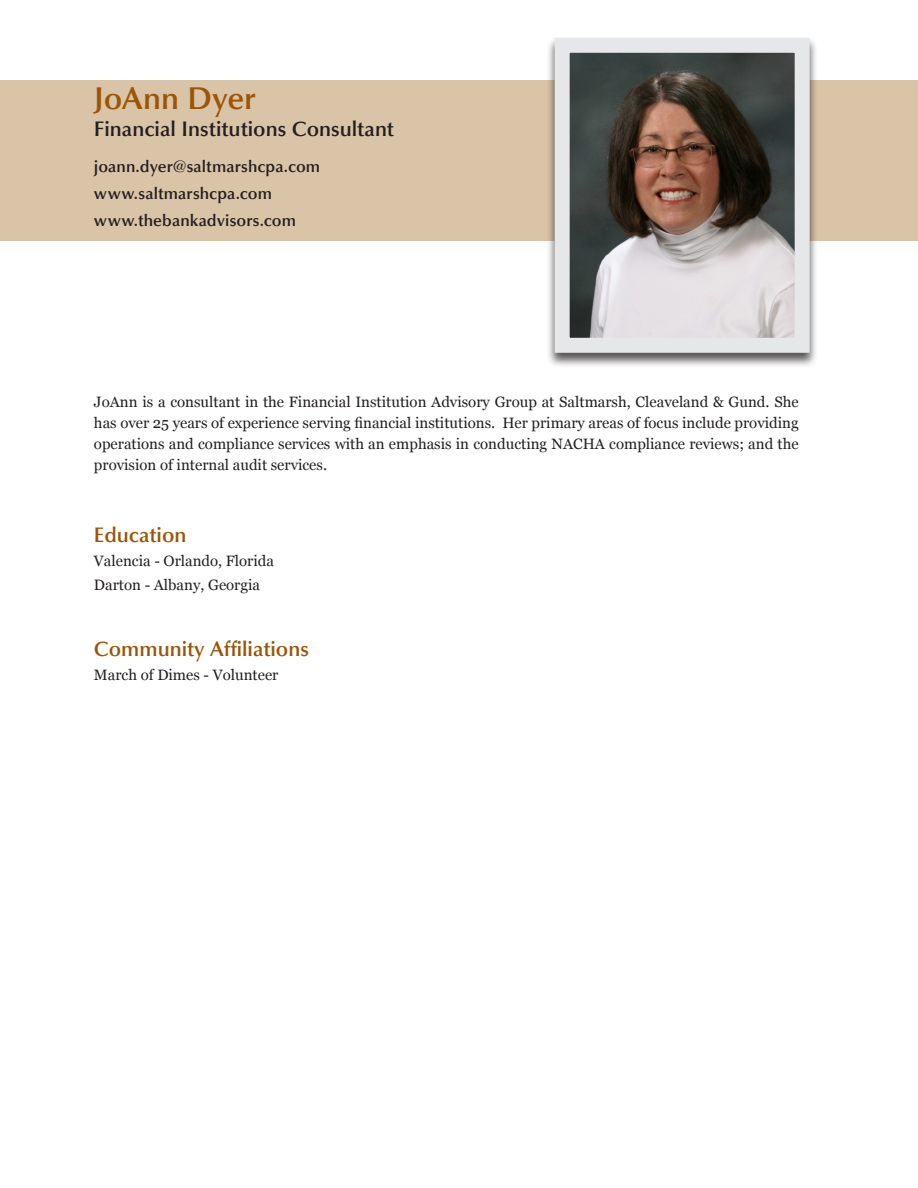
<style>
.page{position:relative;width:918px;height:1188px;background:#fff}
.page>*{position:absolute;margin:0;border:0;box-sizing:border-box;transform-origin:0 0}
.t1{font:600 31.5px "Optima";letter-spacing:-.005em;color:#9c5506}
.t2{font:600 21px "Optima";color:#231f20}
.t3{font:600 21px "Optima";color:#9c5506}
.t4{font:600 16.5px "Optima";letter-spacing:.005em;color:#231f20}
.t5{font:15px/21px "Georgia";color:#231f20;text-align:justify}
</style>
<div class="page">
<div style="left:0;top:80px;width:918px;height:161px;background:#d9c4a7"></div>
<div style="left:546px;top:36px;width:272px;height:332px;background:#231f20;opacity:.75"></div>
<img style="left:571px;top:54px;width:223px;height:283px">
<div style="left:555px;top:38px;width:255px;height:315px;border:15px solid #e6e7e9"></div>
<p class="t1" style="left:94px;top:80px;width:163px">JoAnn Dyer</p>
<p class="t2" style="left:94px;top:116px;width:301px">Financial Institutions Consultant</p>
<p class="t4" style="left:94px;top:157px;width:228px">joann.dyer@saltmarshcpa.com</p>
<p class="t4" style="left:94px;top:184px;width:180px">www.saltmarshcpa.com</p>
<p class="t4" style="left:94px;top:211px;width:204px">www.thebankadvisors.com</p>
<p class="t5" style="left:94px;top:392px;width:706px">JoAnn is a consultant in the Financial Institution Advisory Group at Saltmarsh, Cleaveland &amp; Gund. She has over 25 years of experience serving financial institutions. Her primary areas of focus include providing operations and compliance services with an emphasis in conducting NACHA compliance reviews; and the provision of internal audit services.</p>
<p class="t3" style="left:94px;top:523px;width:94px">Education</p>
<p class="t5" style="left:94px;top:551px;width:182px">Valencia - Orlando, Florida</p>
<p class="t5" style="left:94px;top:575px;width:168px">Darton - Albany, Georgia</p>
<p class="t3" style="left:94px;top:637px;width:217px">Community Affiliations</p>
<p class="t5" style="left:94px;top:665px;width:186px">March of Dimes - Volunteer</p>
</div>
